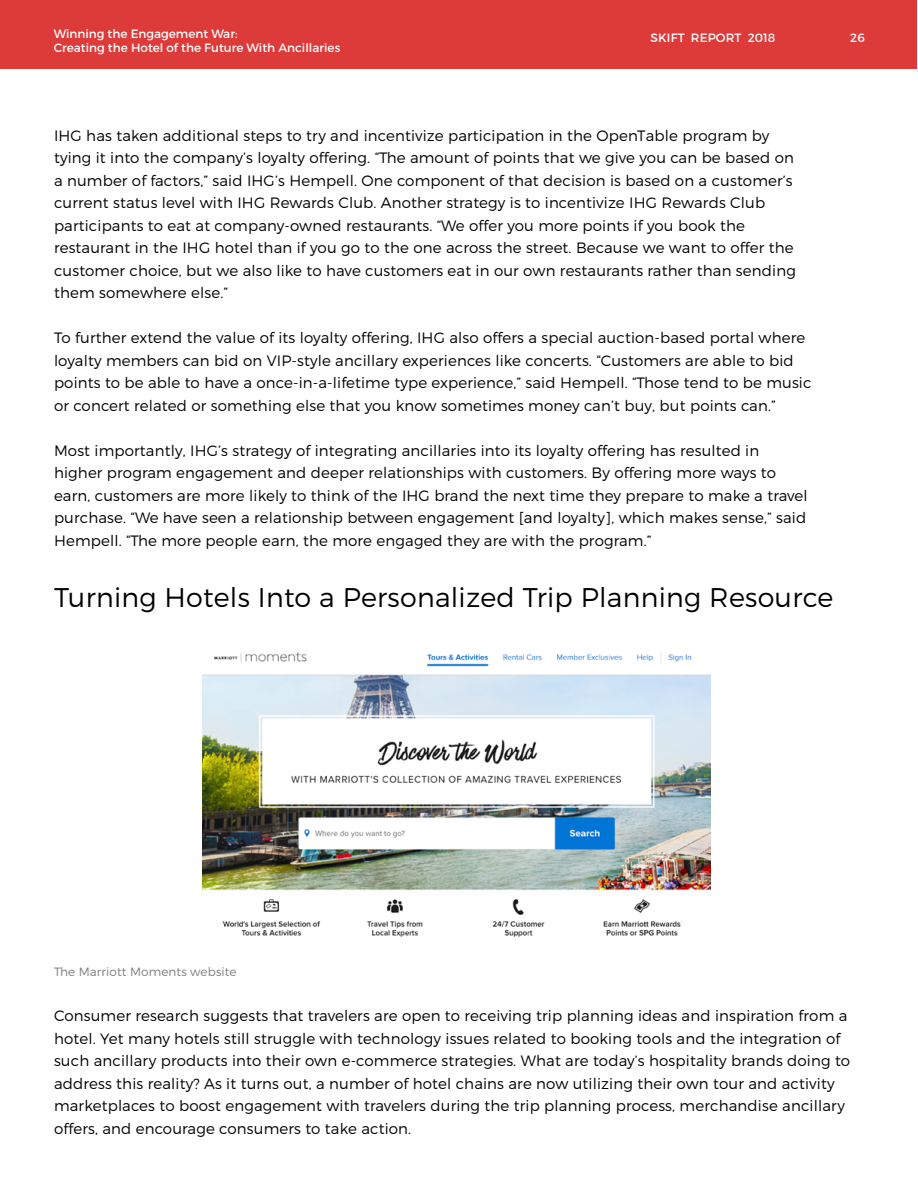
<style>
.page{position:relative;width:918px;height:1188px;background:#fff}
.page>*{position:absolute;margin:0;border:0;box-sizing:border-box;transform-origin:0 0}
.t1{font:300 27px "Montserrat";letter-spacing:.01em;color:#000}
.t2{font:300 15px/22.5px "Montserrat";letter-spacing:.01em;color:#000}
.t3{font:12px/14.4px "Montserrat";color:#fff}
.t4{font:300 12px "Montserrat";letter-spacing:.01em;color:#7c7d80}
</style>
<div class="page">
<div style="left:0;top:1px;width:917px;height:68px;background:#dd3a3a"></div>
<img style="left:202px;top:652px;width:508px;height:285px">
<p class="t3" style="left:54px;top:26px;width:288px">Winning the Engagement War:<br>Creating the Hotel of the Future With Ancillaries</p>
<p class="t3" style="left:651px;top:31px;width:126px">SKIFT REPORT 2018</p>
<p class="t3" style="left:850px;top:30px;width:16px">26</p>
<p class="t2" style="left:54px;top:124px;width:743px">IHG has taken additional steps to try and incentivize participation in the OpenTable program by tying it into the company’s loyalty offering. “The amount of points that we give you can be based on a number of factors,” said IHG’s Hempell. One component of that decision is based on a customer’s current status level with IHG Rewards Club. Another strategy is to incentivize IHG Rewards Club participants to eat at company-owned restaurants. “We offer you more points if you book the restaurant in the IHG hotel than if you go to the one across the street. Because we want to offer the customer choice, but we also like to have customers eat in our own restaurants rather than sending them somewhere else.”</p>
<p class="t2" style="left:54px;top:326px;width:759px">To further extend the value of its loyalty offering, IHG also offers a special auction-based portal where loyalty members can bid on VIP-style ancillary experiences like concerts. “Customers are able to bid points to be able to have a once-in-a-lifetime type experience,” said Hempell. “Those tend to be music or concert related or something else that you know sometimes money can’t buy, but points can.”</p>
<p class="t2" style="left:54px;top:439px;width:755px">Most importantly, IHG’s strategy of integrating ancillaries into its loyalty offering has resulted in higher program engagement and deeper relationships with customers. By offering more ways to earn, customers are more likely to think of the IHG brand the next time they prepare to make a travel purchase. “We have seen a relationship between engagement [and loyalty], which makes sense,” said Hempell. “The more people earn, the more engaged they are with the program.”</p>
<h1 class="t1" style="left:54px;top:581px;width:781px">Turning Hotels Into a Personalized Trip Planning Resource</h1>
<p class="t4" style="left:54px;top:964px;width:184px">The Marriott Moments website</p>
<p class="t2" style="left:54px;top:1004px;width:798px">Consumer research suggests that travelers are open to receiving trip planning ideas and inspiration from a hotel. Yet many hotels still struggle with technology issues related to booking tools and the integration of such ancillary products into their own e-commerce strategies. What are today’s hospitality brands doing to address this reality? As it turns out, a number of hotel chains are now utilizing their own tour and activity marketplaces to boost engagement with travelers during the trip planning process, merchandise ancillary offers, and encourage consumers to take action.</p>
</div>
